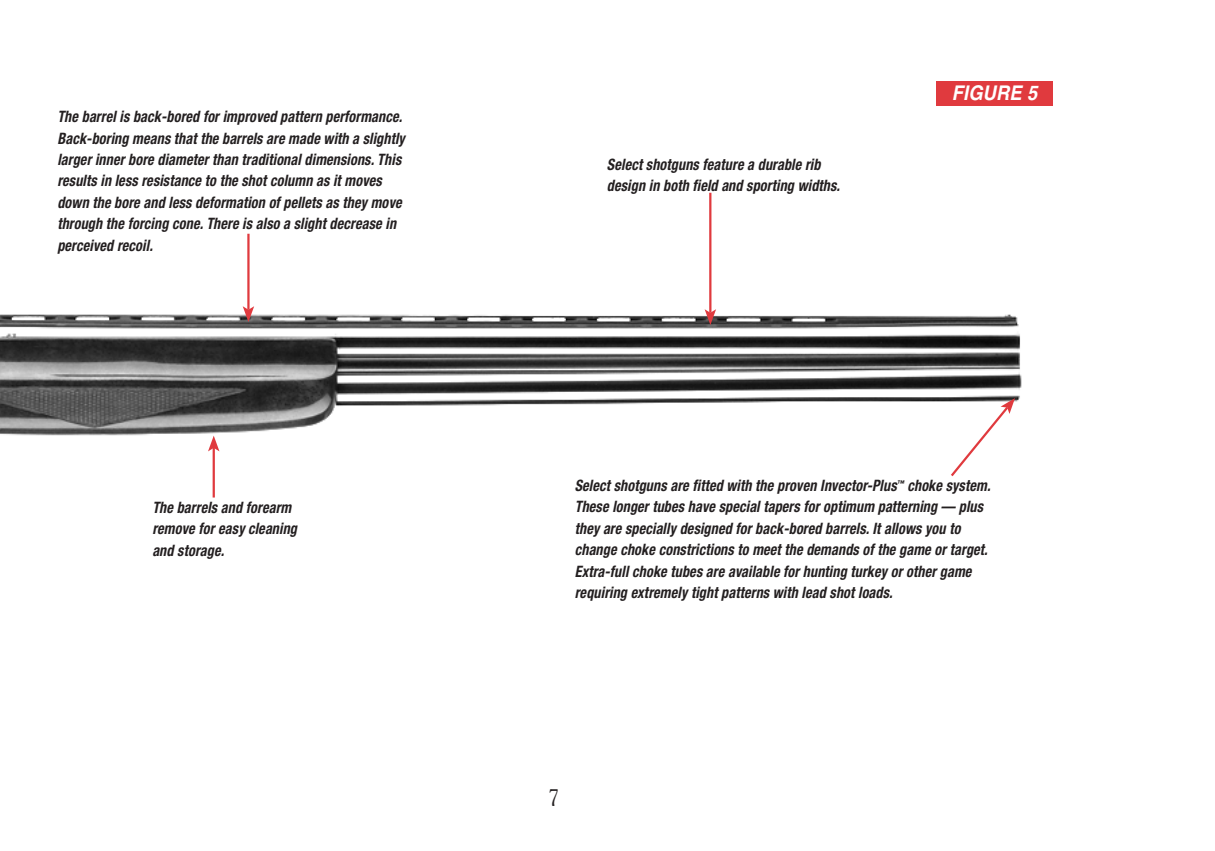
<style>
.page{position:relative;width:1215px;height:851px;background:#fff}
.page>*{position:absolute;margin:0;border:0;box-sizing:border-box;transform-origin:0 0}
.t1{font:22.5px "Goudy";color:#231f20}
.t2{font:italic 700 20.25px "Helvetica";letter-spacing:.01em;color:#fff;scale:.9 1}
.t3{font:italic 700 condensed 15.75px/21.4px "Helvetica Neue";letter-spacing:-.045em;color:#231f20;scale:.9 1}
</style>
<div class="page">
<img style="left:0;top:192px;width:1022px;height:306px">
<div style="left:936px;top:81px;width:117px;height:25px;background:#e03a3e"></div>
<svg style="left:949px;top:398px;width:66px;height:80px"></svg>
<hr style="left:247px;top:234px;width:3px;height:76px;background:#e03a3e">
<svg style="left:243px;top:306px;width:11px;height:16px"></svg>
<hr style="left:709px;top:193px;width:2px;height:120px;background:#e03a3e">
<svg style="left:705px;top:309px;width:11px;height:16px"></svg>
<hr style="left:213px;top:448px;width:2px;height:49px;background:#e03a3e">
<svg style="left:208px;top:435px;width:11px;height:16px"></svg>
<p class="t3" style="left:57px;top:106px;width:389px">The barrel is back-bored for improved pattern performance.<br>Back-boring means that the barrels are made with a slightly larger inner bore diameter than traditional dimensions. This results in less resistance to the shot column as it moves down the bore and less deformation of pellets as they move through the forcing cone. There is also a slight decrease in perceived recoil.</p>
<p class="t3" style="left:152px;top:496px;width:163px">The barrels and forearm remove for easy cleaning and storage.</p>
<p class="t3" style="left:607px;top:153px;width:260px">Select shotguns feature a durable rib design in both field and sporting widths.</p>
<p class="t2" style="left:952px;top:81px;width:96px">FIGURE 5</p>
<p class="t3" style="left:575px;top:474px;width:463px">Select shotguns are fitted with the proven Invector-Plus<sup>™</sup> choke system.<br>These longer tubes have special tapers for optimum patterning — plus they are specially designed for back-bored barrels. It allows you to change choke constrictions to meet the demands of the game or target.<br>Extra-full choke tubes are available for hunting turkey or other game requiring extremely tight patterns with lead shot loads.</p>
<h1 class="t1" style="left:548px;top:782px;width:6px">-</h1>
</div>
